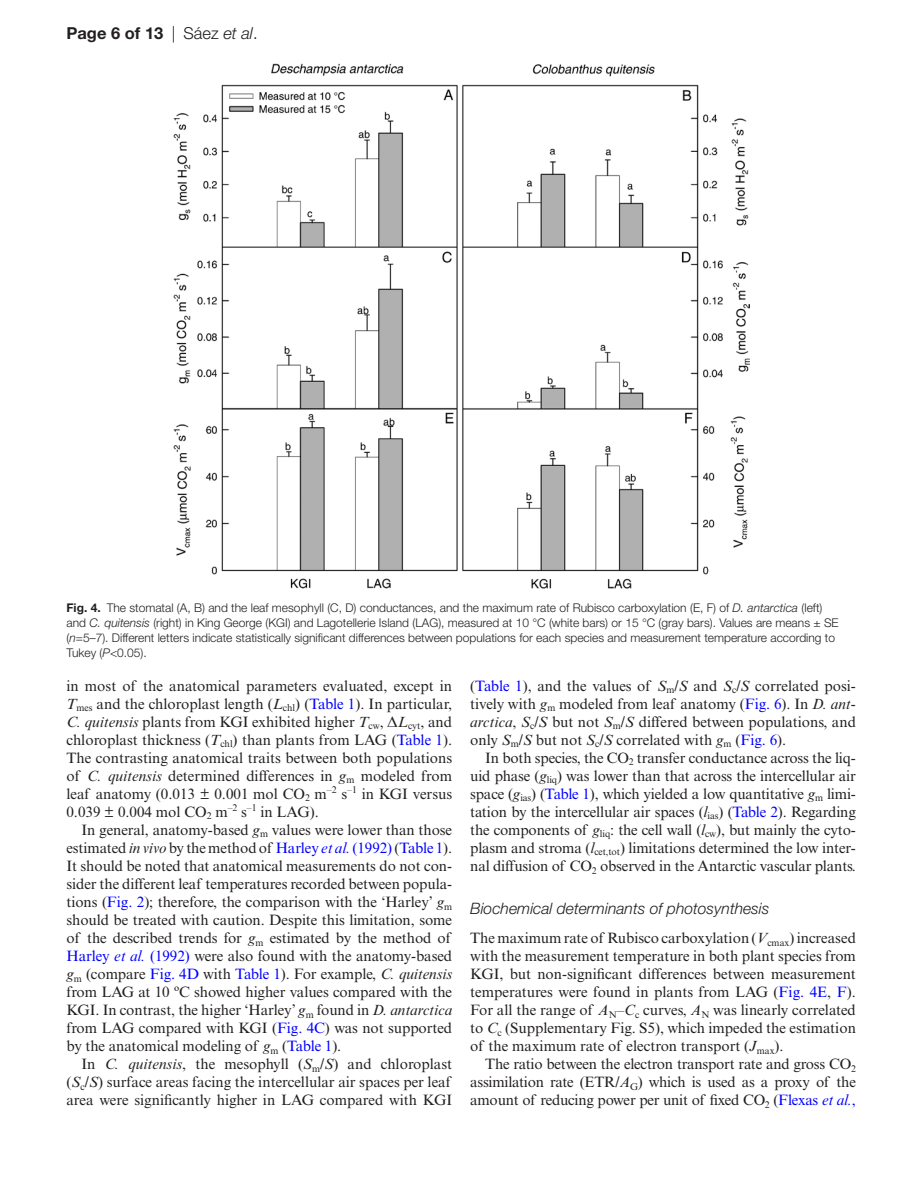
<style>
.page{position:relative;width:919px;height:1187px;background:#fff}
.page>*{position:absolute;margin:0;border:0;box-sizing:border-box;transform-origin:0 0}
.t1{font:700 16.5px "Helvetica Neue LT Std";color:#231f20}
.t2{font:italic 300 15.75px "Helvetica Neue LT Std";color:#231f20}
.t3{font:15px/18px "Times New Roman MT Std";letter-spacing:-.005em;color:#231f20;text-align:justify}
.t4{font:300 12px/15px "Helvetica Neue LT Std";color:#231f20}
.s1{font-weight:300}
.s2{font-weight:300;font-style:italic}
.s3{font-weight:700}
.s4{font-style:italic}
.s5{color:#00f}
.s6{font-family:"Gandhari Unicode"}
.s7{font-style:italic;color:#00f}
</style>
<div class="page">
<img style="left:173px;top:63px;width:576px;height:525px">
<p class="t1" style="left:66px;top:23px;width:193px">Page 6 of 13 <span class="s1">| Sáez</span> <span class="s2">et al</span><span class="s1">.</span></p>
<p class="t4" style="left:66px;top:600px;width:773px"><span class="s3">Fig. 4.</span> The stomatal (A, B) and the leaf mesophyll (C, D) conductances, and the maximum rate of Rubisco carboxylation (E, F) of <span class="s4">D. antarctica</span> (left) and <span class="s4">C. quitensis</span> (right) in King George (KGI) and Lagotellerie Island (LAG), measured at 10 °C (white bars) or 15 °C (gray bars). Values are means ± SE (<span class="s4">n</span>=5–7). Different letters indicate statistically significant differences between populations for each species and measurement temperature according to Tukey (<span class="s4">P</span>&lt;0.05).</p>
<p class="t3" style="left:66px;top:676px;width:387px">in most of the anatomical parameters evaluated, except in <span class="s4">T</span><sub>mes</sub> and the chloroplast length (<span class="s4">L</span><sub>chl</sub>) (<span class="s5">Table 1</span>). In particular, <span class="s4">C. quitensis</span> plants from KGI exhibited higher <span class="s4">T</span><sub>cw</sub>, <span class="s6">Δ</span><span class="s4">L</span><sub>cyt</sub>, and chloroplast thickness (<span class="s4">T</span><sub>chl</sub>) than plants from LAG (<span class="s5">Table 1</span>).<br>The contrasting anatomical traits between both populations of <span class="s4">C. quitensis</span> determined differences in <span class="s4">g</span><sub>m</sub> modeled from leaf anatomy (0.013 ± 0.001 mol CO<sub>2</sub> m<sup>–2</sup> s<sup>–1</sup> in KGI versus 0.039 ± 0.004 mol CO<sub>2</sub> m<sup>–2</sup> s<sup>–1</sup> in LAG).</p>
<p class="t3" style="left:66px;top:820px;width:387px;text-indent:15px">In general, anatomy-based <span class="s4">g</span><sub>m</sub> values were lower than those estimated <span class="s4">in vivo</span> by the method of <span class="s5">Harley</span> <span class="s7">et al.</span> <span class="s5">(1992)</span> (<span class="s5">Table 1</span>).<br>It should be noted that anatomical measurements do not con&shy;sider the different leaf temperatures recorded between popula&shy;tions (<span class="s5">Fig. 2</span>); therefore, the comparison with the ‘Harley’ <span class="s4">g</span><sub>m </sub>should be treated with caution. Despite this limitation, some of the described trends for <span class="s4">g</span><sub>m</sub> estimated by the method of <span class="s5">Harley</span> <span class="s7">et al.</span> <span class="s5">(1992)</span> were also found with the anatomy-based <span class="s4">g</span><sub>m</sub> (compare <span class="s5">Fig. 4D</span> with <span class="s5">Table 1</span>). For example, <span class="s4">C. quitensis </span>from LAG at 10 ºC showed higher values compared with the KGI. In contrast, the higher ‘Harley’ <span class="s4">g</span><sub>m</sub> found in <span class="s4">D. antarctica </span>from LAG compared with KGI (<span class="s5">Fig. 4C</span>) was not supported by the anatomical modeling of <span class="s4">g</span><sub>m</sub> (<span class="s5">Table 1</span>).</p>
<p class="t3" style="left:66px;top:1054px;width:387px;text-indent:15px">In <span class="s4">C. quitensis</span>, the mesophyll (<span class="s4">S</span><sub>m</sub>/<span class="s4">S</span>) and chloroplast (<span class="s4">S</span><sub>c</sub>/<span class="s4">S</span>) surface areas facing the intercellular air spaces per leaf area were significantly higher in LAG compared with KGI</p>
<p class="t3" style="left:470px;top:676px;width:387px">(<span class="s5">Table 1</span>), and the values of <span class="s4">S</span><sub>m</sub>/<span class="s4">S</span> and <span class="s4">S</span><sub>c</sub>/<span class="s4">S</span> correlated posi&shy;tively with <span class="s4">g</span><sub>m</sub> modeled from leaf anatomy (<span class="s5">Fig. 6</span>). In <span class="s4">D. ant&shy;arctica</span>, <span class="s4">S</span><sub>c</sub>/<span class="s4">S</span> but not <span class="s4">S</span><sub>m</sub>/<span class="s4">S</span> differed between populations, and only <span class="s4">S</span><sub>m</sub>/<span class="s4">S</span> but not <span class="s4">S</span><sub>c</sub>/<span class="s4">S</span> correlated with <span class="s4">g</span><sub>m</sub> (<span class="s5">Fig. 6</span>).</p>
<p class="t3" style="left:470px;top:748px;width:387px;text-indent:15px">In both species, the CO<sub>2</sub> transfer conductance across the liq&shy;uid phase (<span class="s4">g</span><sub>liq</sub>) was lower than that across the intercellular air space (<span class="s4">g</span><sub>ias</sub>) (<span class="s5">Table 1</span>), which yielded a low quantitative <span class="s4">g</span><sub>m</sub> limi&shy;tation by the intercellular air spaces (<span class="s4">l</span><sub>ias</sub>) (<span class="s5">Table 2</span>). Regarding the components of <span class="s4">g</span><sub>liq</sub>: the cell wall (<span class="s4">l</span><sub>cw</sub>), but mainly the cyto&shy;plasm and stroma (<span class="s4">l</span><sub>cet,tot</sub>) limitations determined the low inter&shy;nal diffusion of CO<sub>2</sub> observed in the Antarctic vascular plants.</p>
<p class="t2" style="left:470px;top:899px;width:300px">Biochemical determinants of photosynthesis</p>
<p class="t3" style="left:470px;top:928px;width:387px">The maximum rate of Rubisco carboxylation (<span class="s4">V</span><sub>cmax</sub>) increased with the measurement temperature in both plant species from KGI, but non-significant differences between measurement temperatures were found in plants from LAG (<span class="s5">Fig. 4E</span>, <span class="s5">F</span>).<br>For all the range of <span class="s4">A</span><sub>N</sub>–<span class="s4">C</span><sub>c</sub> curves, <span class="s4">A</span><sub>N</sub> was linearly correlated to <span class="s4">C</span><sub>c</sub> (Supplementary Fig. S5), which impeded the estimation of the maximum rate of electron transport (<span class="s4">J</span><sub>max</sub>).</p>
<p class="t3" style="left:470px;top:1054px;width:387px;text-indent:15px">The ratio between the electron transport rate and gross CO<sub>2 </sub>assimilation rate (ETR/<span class="s4">A</span><sub>G</sub>) which is used as a proxy of the amount of reducing power per unit of fixed CO<sub>2</sub> (<span class="s5">Flexas</span> <span class="s7">et al.</span><span class="s5">,</span></p>
</div>
